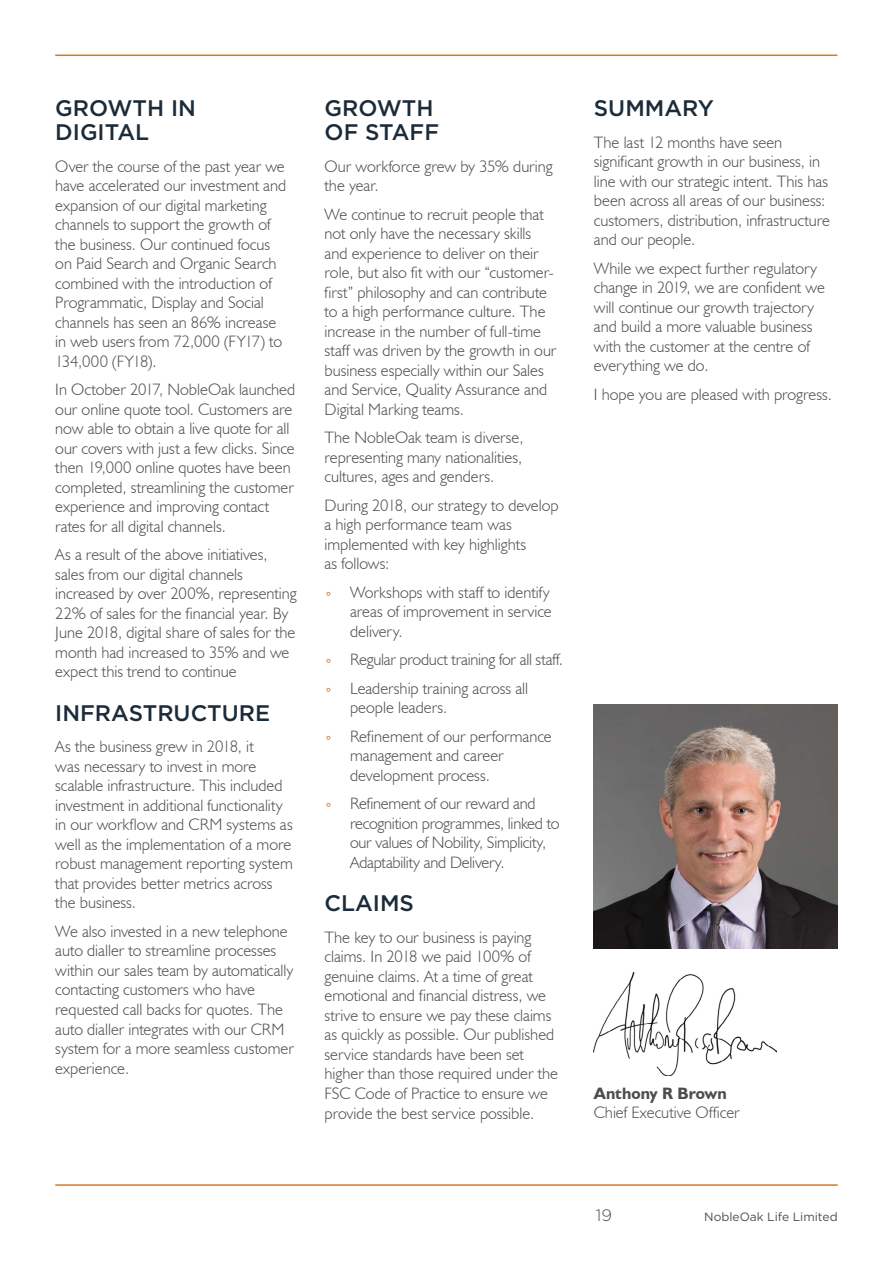
<style>
.page{position:relative;width:893px;height:1263px;background:#fff}
.page>*{position:absolute;margin:0;border:0;box-sizing:border-box;transform-origin:0 0}
.t1{font:500 22.5px/24px "Gotham HTF";color:#1c2b39}
.t2{font:300 16.5px/19.5px "Humanist 521 BT";color:#4d4d4f}
.t3{font:700 16.5px "Humanist 521 BT";letter-spacing:.005em;color:#4d4d4f}
.t4{font:300 16.5px "Gotham HTF";color:#4d4d4f}
.t5{font:12px "Gotham HTF";color:#4d4d4f}
.s1{color:#da7924}
</style>
<div class="page">
<img style="left:594px;top:972px;width:183px;height:104px">
<hr style="left:55px;top:55px;width:782px;height:1px;background:#da7924">
<img style="left:594px;top:704px;width:244px;height:244px">
<hr style="left:55px;top:1184px;width:783px;height:2px;background:#da7924">
<h1 class="t1" style="left:55px;top:96px;width:142px">GROWTH IN<br>DIGITAL</h1>
<p class="t2" style="left:55px;top:156px;width:232px">Over the course of the past year we have accelerated our investment and expansion of our digital marketing channels to support the growth of the business. Our continued focus on Paid Search and Organic Search combined with the introduction of<br>Programmatic, Display and Social channels has seen an 86% increase in web users from 72,000 (FY17) to<br>134,000 (FY18).</p>
<p class="t2" style="left:55px;top:380px;width:242px">In October 2017, NobleOak launched our online quote tool. Customers are now able to obtain a live quote for all our covers with just a few clicks. Since then 19,000 online quotes have been completed, streamlining the customer experience and improving contact rates for all digital channels.</p>
<p class="t2" style="left:55px;top:545px;width:243px">As a result of the above initiatives, sales from our digital channels increased by over 200%, representing 22% of sales for the financial year. By June 2018, digital share of sales for the month had increased to 35% and we expect this trend to continue</p>
<h1 class="t1" style="left:55px;top:700px;width:216px">INFRASTRUCTURE</h1>
<p class="t2" style="left:55px;top:737px;width:239px">As the business grew in 2018, it<br>was necessary to invest in more scalable infrastructure. This included investment in additional functionality in our workflow and CRM systems as well as the implementation of a more robust management reporting system that provides better metrics across the business.</p>
<p class="t2" style="left:55px;top:921px;width:240px">We also invested in a new telephone auto dialler to streamline processes within our sales team by automatically contacting customers who have requested call backs for quotes. The auto dialler integrates with our CRM system for a more seamless customer experience.</p>
<h1 class="t1" style="left:325px;top:96px;width:116px">GROWTH<br>OF STAFF</h1>
<p class="t2" style="left:325px;top:156px;width:230px">Our workforce grew by 35% during the year.</p>
<p class="t2" style="left:325px;top:204px;width:233px">We continue to recruit people that not only have the necessary skills and experience to deliver on their role, but also fit with our “customer&shy;first” philosophy and can contribute to a high performance culture. The increase in the number of full-time staff was driven by the growth in our business especially within our Sales and Service, Quality Assurance and Digital Marking teams.</p>
<p class="t2" style="left:325px;top:428px;width:200px;text-align:justify">The NobleOak team is diverse, representing many nationalities, cultures, ages and genders.</p>
<p class="t2" style="left:325px;top:495px;width:236px">During 2018, our strategy to develop a high performance team was implemented with key highlights<br>as follows:</p>
<p class="t2" style="left:350px;top:582px;width:203px;text-indent:-26px"><span class="s1">˚˚</span> Workshops with staff to identify areas of improvement in service delivery.</p>
<p class="t2" style="left:325px;top:645px;width:240px;line-height:28.5px"><span class="s1">˚˚</span> Regular product training for all staff. <span class="s1">˚˚</span> Leadership training across all</p>
<p class="t2" style="left:325px;top:693px;width:229px;line-height:28.5px;text-indent:26px">people leaders.<br><span class="s1">˚˚</span> Refinement of our performance</p>
<p class="t2" style="left:350px;top:746px;width:155px">management and career development process.</p>
<p class="t2" style="left:350px;top:794px;width:211px;text-indent:-26px"><span class="s1">˚˚</span> Refinement of our reward and recognition programmes, linked to our values of Nobility, Simplicity,<br>Adaptability and Delivery.</p>
<h1 class="t1" style="left:325px;top:891px;width:91px">CLAIMS</h1>
<p class="t2" style="left:325px;top:927px;width:235px">The key to our business is paying claims. In 2018 we paid 100% of genuine claims. At a time of great emotional and financial distress, we strive to ensure we pay these claims as quickly as possible. Our published service standards have been set higher than those required under the FSC Code of Practice to ensure we provide the best service possible.</p>
<h1 class="t1" style="left:594px;top:96px;width:122px">SUMMARY</h1>
<p class="t2" style="left:594px;top:132px;width:238px">The last 12 months have seen significant growth in our business, in line with our strategic intent. This has been across all areas of our business: customers, distribution, infrastructure and our people.</p>
<p class="t2" style="left:594px;top:258px;width:233px">While we expect further regulatory change in 2019, we are confident we will continue our growth trajectory and build a more valuable business with the customer at the centre of everything we do.</p>
<p class="t2" style="left:594px;top:384px;width:239px">I hope you are pleased with progress.</p>
<p class="t3" style="left:594px;top:1083px;width:134px">Anthony R Brown</p>
<p class="t2" style="left:594px;top:1102px;width:147px">Chief Executive Officer</p>
<p class="t4" style="left:596px;top:1206px;width:18px">19</p>
<p class="t5" style="left:704px;top:1210px;width:135px">NobleOak Life Limited</p>
</div>
